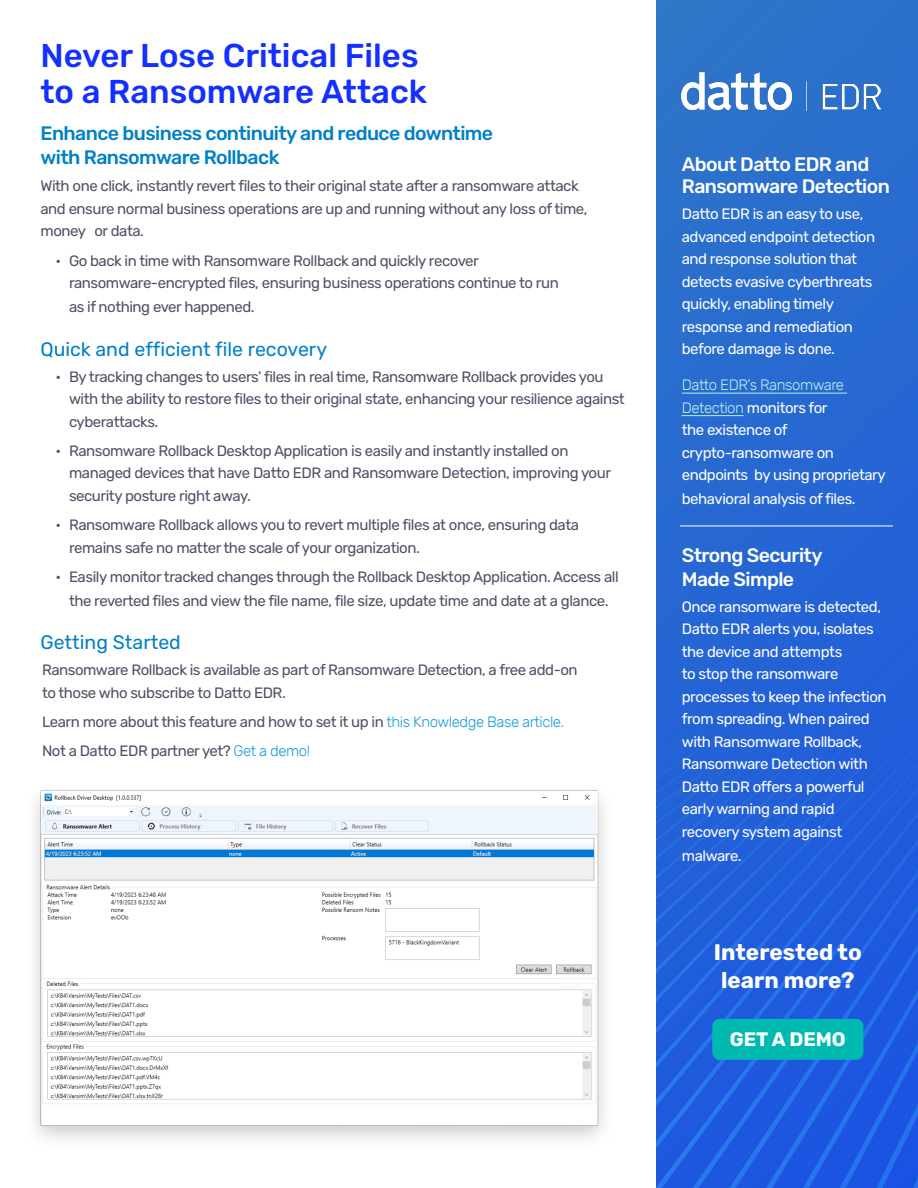
<style>
.page{position:relative;width:918px;height:1188px;background:#fff}
.page>*{position:absolute;margin:0;border:0;box-sizing:border-box;transform-origin:0 0}
.t1{font:500 33px "Rubik";color:#1430ff}
.Sub_header_blue{font:700 22.5px "Rubik";color:#fff}
._2022_Header{font:500 19.5px "Rubik";letter-spacing:-.03em;color:#0080c6}
.Sub_header_blue-2{font:500 19.5px/22.5px "Rubik";letter-spacing:-.03em;color:#fff}
.Sub_header_blue-3{font:19.5px "Rubik";color:#0080c6}
.t2{font:700 19.5px "Rubik";color:#fff}
._2022_Header-2{font:15px/22.5px "Rubik";letter-spacing:-.03em;color:#4d5266}
.Body_Copy_Bullets{font:15px/22.5px "Rubik";letter-spacing:-.03em;color:#fff}
.Body_Copy_Bullets-2{font:15px/22.5px "Rubik";letter-spacing:-.03em;color:#4d5266}
.Body_Copy_Bullets-3{font:300 15px/22.5px "Rubik";letter-spacing:-.03em;color:#b9f0e9}
.s1{font-weight:300;color:#199ed9}
.s2{font-weight:400;color:#fff}
</style>
<div class="page">
<img style="left:656px;top:0;width:262px;height:1188px">
<div style="left:712px;top:1019px;width:151px;height:41px;background:#00bab1"></div>
<hr style="left:680px;top:526px;width:213px;height:1px;background:#fff">
<hr style="left:682px;top:393px;width:165px;height:1px;background:#b9f0e9">
<hr style="left:682px;top:415px;width:62px;height:1px;background:#b9f0e9">
<img style="left:681px;top:73px;width:200px;height:37px">
<img style="left:35px;top:760px;width:628px;height:428px">
<p class="t1" style="left:40px;top:37px;width:380px">Never Lose Critical Files</p>
<p class="t1" style="left:40px;top:73px;width:388px">to a Ransomware Attack</p>
<p class="_2022_Header" style="left:40px;top:122px;width:454px">Enhance business continuity and reduce downtime</p>
<p class="_2022_Header" style="left:40px;top:146px;width:240px">with Ransomware Rollback</p>
<p class="_2022_Header-2" style="left:40px;top:175px;width:549px">With one click, instantly revert files to their original state after a ransomware attack and ensure normal business operations are up and running without any loss of time, money or data.</p>
<p class="_2022_Header-2" style="left:69px;top:249px;width:491px;text-indent:-14px">• Go back in time with Ransomware Rollback and quickly recover ransomware-encrypted files, ensuring business operations continue to run</p>
<p class="_2022_Header-2" style="left:69px;top:296px;width:187px">as if nothing ever happened.</p>
<p class="Sub_header_blue-3" style="left:40px;top:338px;width:288px">Quick and efficient file recovery</p>
<p class="_2022_Header-2" style="left:69px;top:365px;width:557px;text-indent:-14px">• By tracking changes to users’ files in real time, Ransomware Rollback provides you with the ability to restore files to their original state, enhancing your resilience against cyberattacks.</p>
<p class="_2022_Header-2" style="left:69px;top:440px;width:544px;text-indent:-14px">• Ransomware Rollback Desktop Application is easily and instantly installed on managed devices that have Datto EDR and Ransomware Detection, improving your security posture right away.</p>
<p class="_2022_Header-2" style="left:69px;top:514px;width:512px;text-indent:-14px">• Ransomware Rollback allows you to revert multiple files at once, ensuring data remains safe no matter the scale of your organization.</p>
<p class="_2022_Header-2" style="left:56px;top:565px;width:565px;line-height:24px;text-align:center">• Easily monitor tracked changes through the Rollback Desktop Application. Access all the reverted files and view the file name, file size, update time and date at a glance.</p>
<p class="Sub_header_blue-3" style="left:40px;top:631px;width:142px">Getting Started</p>
<p class="Body_Copy_Bullets-2" style="left:42px;top:659px;width:537px">Ransomware Rollback is available as part of Ransomware Detection, a free add-on to those who subscribe to Datto EDR.</p>
<p class="Body_Copy_Bullets-2" style="left:42px;top:711px;width:524px">Learn more about this feature and how to set it up in <span class="s1">this Knowledge Base article.</span></p>
<p class="Body_Copy_Bullets-2" style="left:42px;top:740px;width:270px">Not a Datto EDR partner yet? <span class="s1">Get a demo!</span></p>
<p class="Sub_header_blue-2" style="left:682px;top:153px;width:210px">About Datto EDR and<br>Ransomware Detection</p>
<p class="Body_Copy_Bullets" style="left:682px;top:203px;width:195px">Datto EDR is an easy to use, advanced endpoint detection and response solution that detects evasive cyberthreats quickly, enabling timely response and remediation before damage is done.</p>
<p class="Body_Copy_Bullets-3" style="left:682px;top:374px;width:164px">Datto EDR’s Ransomware<br>Detection <span class="s2">monitors for</span></p>
<p class="Body_Copy_Bullets" style="left:682px;top:419px;width:107px">the existence of</p>
<p class="Body_Copy_Bullets" style="left:682px;top:442px;width:206px">crypto-ransomware on endpoints by using proprietary</p>
<p class="Body_Copy_Bullets" style="left:682px;top:488px;width:175px">behavioral analysis of files.</p>
<p class="Sub_header_blue-2" style="left:682px;top:544px;width:142px;line-height:24px">Strong Security<br>Made Simple</p>
<p class="Body_Copy_Bullets" style="left:682px;top:596px;width:206px">Once ransomware is detected,<br>Datto EDR alerts you, isolates the device and attempts<br>to stop the ransomware processes to keep the infection from spreading. When paired with Ransomware Rollback,<br>Ransomware Detection with<br>Datto EDR offers a powerful early warning and rapid recovery system against</p>
<p class="Body_Copy_Bullets" style="left:682px;top:845px;width:61px">malware.</p>
<p class="Sub_header_blue" style="left:714px;top:939px;width:150px">Interested to</p>
<p class="Sub_header_blue" style="left:721px;top:967px;width:135px">learn more?</p>
<p class="t2" style="left:730px;top:1028px;width:118px">GET A DEMO</p>
</div>
